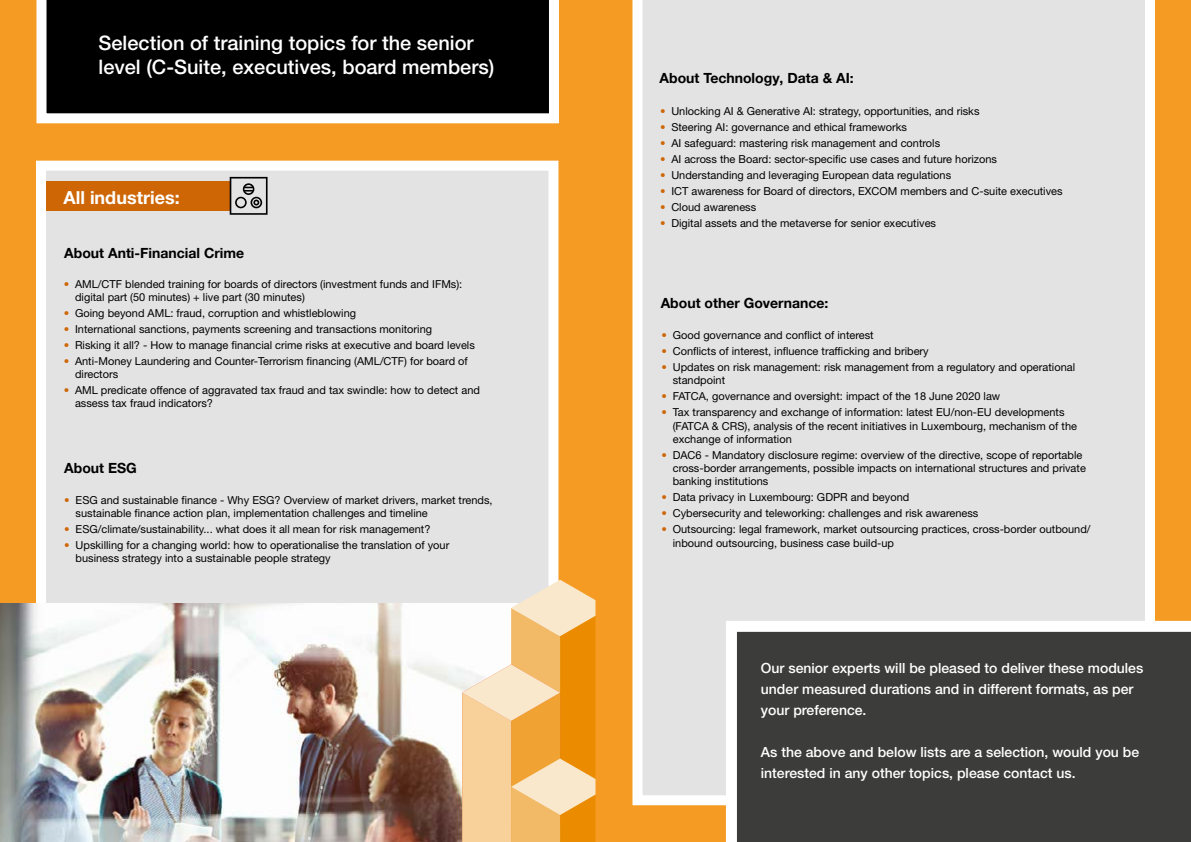
<style>
.page{position:relative;width:1191px;height:842px;background:#f59b24}
.page>*{position:absolute;margin:0;border:0;box-sizing:border-box;transform-origin:0 0}
.t1{font:500 20px/24px "Helvetica Neue LT Std";color:#fff}
.t2{font:700 18px "Helvetica Neue LT Std";color:#fff}
.t3{font:500 14px/21px "Helvetica Neue LT Std";color:#fff}
.t4{font:700 14px "Helvetica Neue LT Pro";color:#000}
.t5{font:11px/13.2px "Helvetica Neue LT Std";color:#000}
.s1{color:#ce6605}
</style>
<div class="page">
<div style="left:632px;top:0;width:523px;height:805px;background:#e3e3e3"></div>
<div style="left:36px;top:161px;width:522px;height:648px;background:#e3e3e3;border:10px solid #fff"></div>
<svg style="left:36px;top:0;width:523px;height:123px"></svg>
<div style="left:46px;top:181px;width:184px;height:30px;background:#ce6605"></div>
<svg style="left:230px;top:177px;width:37px;height:38px"></svg>
<svg style="left:726px;top:621px;width:465px;height:221px"></svg>
<img style="left:0;top:604px;width:462px;height:238px">
<svg style="left:462px;top:580px;width:133px;height:262px"></svg>
<div style="left:595px;top:570px;width:21px;height:272px;border:1px solid #f59c24"></div>
<h1 class="t1" style="left:99px;top:31px;width:397px">Selection of training topics for the senior level (C-Suite, executives, board members)</h1>
<h2 class="t2" style="left:63px;top:186px;width:118px">All industries:</h2>
<p class="t4" style="left:64px;top:245px;width:181px">About Anti-Financial Crime</p>
<p class="t5" style="left:75px;top:277px;width:389px;text-indent:-11px"><span class="s1">•</span> AML/CTF blended training for boards of directors (investment funds and IFMs): digital part (50 minutes) + live part (30 minutes)</p>
<p class="t5" style="left:64px;top:306px;width:294px"><span class="s1">•</span> Going beyond AML: fraud, corruption and whistleblowing</p>
<p class="t5" style="left:64px;top:322px;width:370px"><span class="s1">•</span> International sanctions, payments screening and transactions monitoring</p>
<p class="t5" style="left:64px;top:338px;width:413px"><span class="s1">•</span> Risking it all? - How to manage financial crime risks at executive and board levels</p>
<p class="t5" style="left:75px;top:354px;width:394px;text-indent:-11px"><span class="s1">•</span> Anti-Money Laundering and Counter-Terrorism financing (AML/CTF) for board of directors</p>
<p class="t5" style="left:75px;top:383px;width:406px;text-indent:-11px"><span class="s1">•</span> AML predicate offence of aggravated tax fraud and tax swindle: how to detect and assess tax fraud indicators?</p>
<p class="t4" style="left:64px;top:459px;width:74px">About ESG</p>
<p class="t5" style="left:76px;top:493px;width:418px;text-indent:-11px"><span class="s1">•</span> ESG and sustainable finance - Why ESG? Overview of market drivers, market trends, sustainable finance action plan, implementation challenges and timeline</p>
<p class="t5" style="left:64px;top:522px;width:368px"><span class="s1">•</span> ESG/climate/sustainability... what does it all mean for risk management?</p>
<p class="t5" style="left:76px;top:538px;width:375px;text-indent:-11px"><span class="s1">•</span> Upskilling for a changing world: how to operationalise the translation of your business strategy into a sustainable people strategy</p>
<p class="t4" style="left:659px;top:69px;width:196px">About Technology, Data &amp; AI:</p>
<p class="t5" style="left:660px;top:104px;width:321px"><span class="s1">•</span> Unlocking AI &amp; Generative AI: strategy, opportunities, and risks</p>
<p class="t5" style="left:660px;top:120px;width:248px"><span class="s1">•</span> Steering AI: governance and ethical frameworks</p>
<p class="t5" style="left:660px;top:136px;width:282px"><span class="s1">•</span> AI safeguard: mastering risk management and controls</p>
<p class="t5" style="left:660px;top:152px;width:338px"><span class="s1">•</span> AI across the Board: sector-specific use cases and future horizons</p>
<p class="t5" style="left:660px;top:168px;width:293px"><span class="s1">•</span> Understanding and leveraging European data regulations</p>
<p class="t5" style="left:660px;top:184px;width:404px"><span class="s1">•</span> ICT awareness for Board of directors, EXCOM members and C-suite executives</p>
<p class="t5" style="left:660px;top:200px;width:98px"><span class="s1">•</span> Cloud awareness</p>
<p class="t5" style="left:660px;top:216px;width:277px"><span class="s1">•</span> Digital assets and the metaverse for senior executives</p>
<p class="t4" style="left:660px;top:294px;width:169px">About other Governance:</p>
<p class="t5" style="left:661px;top:328px;width:214px"><span class="s1">•</span> Good governance and conflict of interest</p>
<p class="t5" style="left:661px;top:344px;width:269px"><span class="s1">•</span> Conflicts of interest, influence trafficking and bribery</p>
<p class="t5" style="left:673px;top:360px;width:404px;text-indent:-11px"><span class="s1">•</span> Updates on risk management: risk management from a regulatory and operational standpoint</p>
<p class="t5" style="left:661px;top:390px;width:340px"><span class="s1">•</span> FATCA, governance and oversight: impact of the 18 June 2020 law</p>
<p class="t5" style="left:673px;top:406px;width:406px;text-indent:-11px"><span class="s1">•</span> Tax transparency and exchange of information: latest EU/non-EU developments (FATCA &amp; CRS), analysis of the recent initiatives in Luxembourg, mechanism of the exchange of information</p>
<p class="t5" style="left:673px;top:448px;width:414px;text-indent:-11px"><span class="s1">•</span> DAC6 - Mandatory disclosure regime: overview of the directive, scope of reportable cross-border arrangements, possible impacts on international structures and private banking institutions</p>
<p class="t5" style="left:661px;top:491px;width:249px"><span class="s1">•</span> Data privacy in Luxembourg: GDPR and beyond</p>
<p class="t5" style="left:661px;top:507px;width:318px"><span class="s1">•</span> Cybersecurity and teleworking: challenges and risk awareness</p>
<p class="t5" style="left:673px;top:523px;width:419px;text-indent:-11px"><span class="s1">•</span> Outsourcing: legal framework, market outsourcing practices, cross-border outbound/ inbound outsourcing, business case build-up</p>
<p class="t3" style="left:761px;top:657px;width:384px">Our senior experts will be pleased to deliver these modules under measured durations and in different formats, as per your preference.</p>
<p class="t3" style="left:761px;top:741px;width:380px">As the above and below lists are a selection, would you be interested in any other topics, please contact us.</p>
</div>
